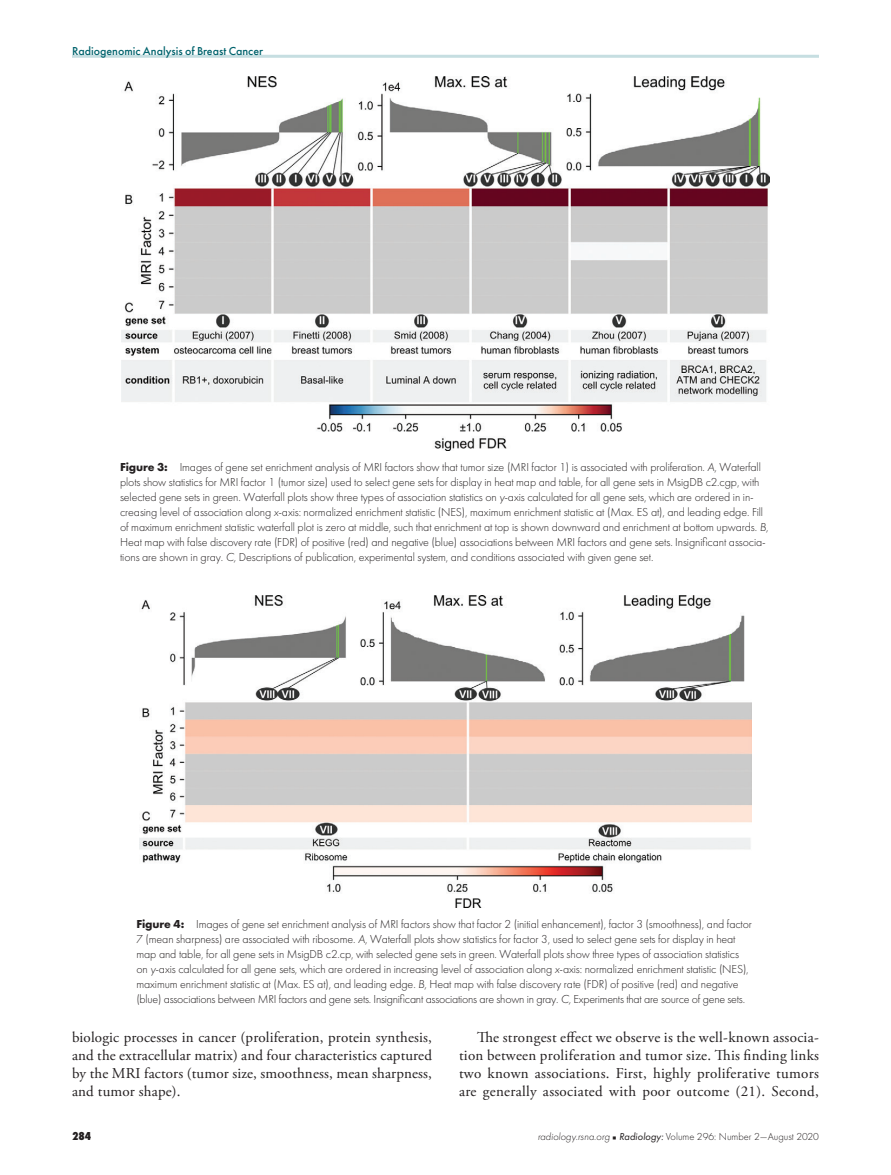
<style>
.page{position:relative;width:891px;height:1175px;background:#fff}
.page>*{position:absolute;margin:0;border:0;box-sizing:border-box;transform-origin:0 0}
.t1{font:15px/18px "Adobe Garamond Pro";letter-spacing:.01em;color:#231f20;text-align:justify}
.t2{font:300 12px/15px "Futura PT";letter-spacing:-.01em;color:#231f20}
.t3{font:500 12px "Futura PT";color:#00636d}
.t4{font:800 12px "Futura PT Cond";color:#231f20}
.t5{font:300 10.5px "Futura PT";color:#231f20}
.s1{font-weight:700}
.s2{font-style:italic}
.s3{font-family:"Universal Newswith Comm Pi";font-weight:400;font-size:6px}
.s4{font-weight:400;font-style:italic}
</style>
<div class="page">
<hr style="left:72px;top:55px;width:747px;height:3px;background:#c6dee1">
<img style="left:139px;top:595px;width:613px;height:312px">
<img style="left:122px;top:76px;width:648px;height:374px">
<p class="t3" style="left:72px;top:44px;width:193px">Radiogenomic Analysis of Breast Cancer</p>
<p class="t2" style="left:120px;top:460px;width:650px"><span class="s1">Figure 3:</span> Images of gene set enrichment analysis of MRI factors show that tumor size (MRI factor 1) is associated with proliferation. <span class="s2">A,</span> Waterfall plots show statistics for MRI factor 1 (tumor size) used to select gene sets for display in heat map and table, for all gene sets in MsigDB c2.cgp, with selected gene sets in green. Waterfall plots show three types of association statistics on <span class="s2">y</span>-axis calculated for all gene sets, which are ordered in in&shy;creasing level of association along <span class="s2">x</span>-axis: normalized enrichment statistic (NES), maximum enrichment statistic at (Max. ES at), and leading edge. Fill of maximum enrichment statistic waterfall plot is zero at middle, such that enrichment at top is shown downward and enrichment at bottom upwards. <span class="s2">B, </span>Heat map with false discovery rate (FDR) of positive (red) and negative (blue) associations between MRI factors and gene sets. Insignificant associa&shy;tions are shown in gray. <span class="s2">C,</span> Descriptions of publication, experimental system, and conditions associated with given gene set.</p>
<p class="t2" style="left:136px;top:916px;width:617px"><span class="s1">Figure 4:</span> Images of gene set enrichment analysis of MRI factors show that factor 2 (initial enhancement), factor 3 (smoothness), and factor 7 (mean sharpness) are associated with ribosome. <span class="s2">A,</span> Waterfall plots show statistics for factor 3, used to select gene sets for display in heat map and table, for all gene sets in MsigDB c2.cp, with selected gene sets in green. Waterfall plots show three types of association statistics on <span class="s2">y</span>-axis calculated for all gene sets, which are ordered in increasing level of association along <span class="s2">x</span>-axis: normalized enrichment statistic (NES), maximum enrichment statistic at (Max. ES at), and leading edge. <span class="s2">B,</span> Heat map with false discovery rate (FDR) of positive (red) and negative (blue) associations between MRI factors and gene sets. Insignificant associations are shown in gray. <span class="s2">C,</span> Experiments that are source of gene sets.</p>
<p class="t1" style="left:72px;top:1028px;width:362px">biologic processes in cancer (proliferation, protein synthesis, and the extracellular matrix) and four characteristics captured by the MRI factors (tumor size, smoothness, mean sharpness, and tumor shape).</p>
<p class="t1" style="left:459px;top:1028px;width:362px;text-indent:18px">The strongest effect we observe is the well-known associa&shy;tion between proliferation and tumor size. This finding links two known associations. First, highly proliferative tumors are generally associated with poor outcome (21). Second,</p>
<p class="t4" style="left:72px;top:1129px;width:21px">284</p>
<p class="t5" style="left:538px;top:1131px;width:283px"><span class="s2">radiology.rsna.org</span> <span class="s3">n</span> <span class="s4">Radiology:</span> Volume 296: Number 2—August 2020</p>
</div>
